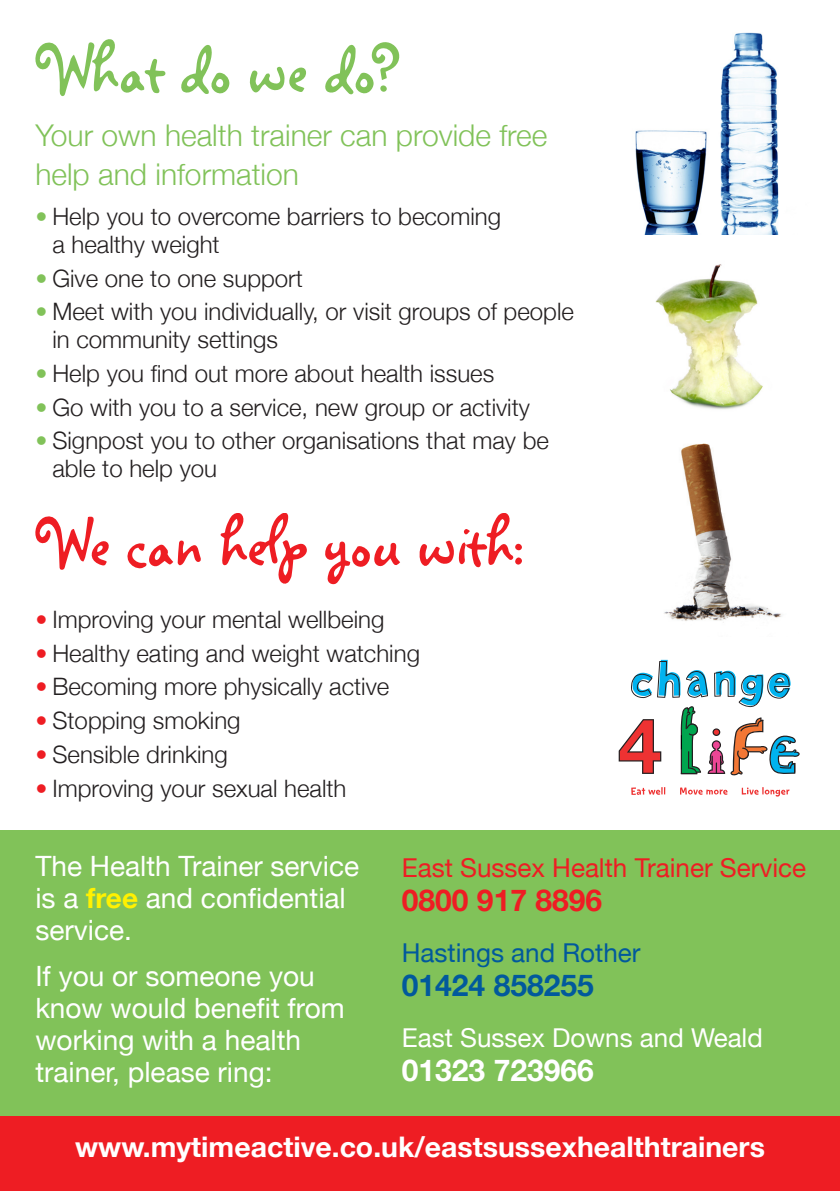
<style>
.page{position:relative;width:840px;height:1191px;background:#fff}
.page>*{position:absolute;margin:0;border:0;box-sizing:border-box;transform-origin:0 0}
.t1{font:300 30px/39.6px "Helvetica Neue";color:#81c259}
.t2{font:700 30px "Helvetica Neue";color:#ee1d23}
.t3{font:700 30px "Helvetica Neue";color:#01599c}
.t4{font:700 30px "Helvetica Neue";color:#fff}
.t5{font:700 28.4px "Helvetica Neue";color:#fff}
.t6{font:28px/32px "Helvetica Neue";color:#fff}
.t7{font:26px "Helvetica Neue";color:#ee1d23}
.t8{font:26px "Helvetica Neue";color:#fff}
.t9{font:26px "Helvetica Neue";color:#01599c}
.t10{font:300 24px/28px "Helvetica Neue";color:#231f20}
.s1{color:#81c259}
.s2{color:#ee1d23}
.s3{font-weight:700;color:#fff101}
</style>
<div class="page">
<div style="left:0;top:1115px;width:839px;height:76px;background:#ee1d23"></div>
<div style="left:0;top:829px;width:839px;height:286px;background:#81c259"></div>
<svg style="left:35px;top:39px;width:130px;height:57px"></svg>
<svg style="left:181px;top:44px;width:48px;height:50px"></svg>
<svg style="left:325px;top:42px;width:75px;height:53px"></svg>
<svg style="left:249px;top:66px;width:57px;height:27px"></svg>
<svg style="left:220px;top:513px;width:87px;height:71px"></svg>
<svg style="left:127px;top:540px;width:74px;height:29px"></svg>
<div style="left:515px;top:557px;width:6px;height:7px;background:#ee1d23;border-radius:50%"></div>
<div style="left:515px;top:543px;width:6px;height:7px;background:#ee1d23;border-radius:50%"></div>
<svg style="left:419px;top:513px;width:94px;height:55px"></svg>
<svg style="left:325px;top:541px;width:75px;height:43px"></svg>
<svg style="left:35px;top:516px;width:74px;height:54px"></svg>
<img style="left:635px;top:32px;width:144px;height:202px">
<img style="left:655px;top:264px;width:108px;height:146px">
<img style="left:664px;top:443px;width:118px;height:180px">
<svg style="left:631px;top:787px;width:34px;height:8px"></svg>
<svg style="left:680px;top:787px;width:47px;height:7px"></svg>
<svg style="left:741px;top:787px;width:48px;height:9px"></svg>
<svg style="left:618px;top:719px;width:43px;height:55px"></svg>
<svg style="left:707px;top:717px;width:92px;height:59px"></svg>
<svg style="left:631px;top:660px;width:76px;height:38px"></svg>
<svg style="left:714px;top:670px;width:76px;height:38px"></svg>
<svg style="left:680px;top:706px;width:20px;height:68px"></svg>
<p class="t1" style="left:35px;top:115px;width:513px">Your own health trainer can provide free help and information</p>
<p class="t10" style="left:52px;top:202px;width:450px;text-indent:-17px"><span class="s1">•</span> Help you to overcome barriers to becoming a healthy weight</p>
<p class="t10" style="left:35px;top:263px;width:269px"><span class="s1">•</span> Give one to one support</p>
<p class="t10" style="left:52px;top:297px;width:522px;text-indent:-17px"><span class="s1">•</span> Meet with you individually, or visit groups of people in community settings</p>
<p class="t10" style="left:35px;top:359px;width:460px"><span class="s1">•</span> Help you find out more about health issues</p>
<p class="t10" style="left:35px;top:393px;width:496px"><span class="s1">•</span> Go with you to a service, new group or activity</p>
<p class="t10" style="left:52px;top:426px;width:498px;text-indent:-17px"><span class="s1">•</span> Signpost you to other organisations that may be able to help you</p>
<p class="t10" style="left:35px;top:605px;width:350px"><span class="s2">•</span> Improving your mental wellbeing</p>
<p class="t10" style="left:35px;top:638px;width:386px"><span class="s2">•</span> Healthy eating and weight watching</p>
<p class="t10" style="left:35px;top:672px;width:355px"><span class="s2">•</span> Becoming more physically active</p>
<p class="t10" style="left:35px;top:706px;width:207px"><span class="s2">•</span> Stopping smoking</p>
<p class="t10" style="left:35px;top:740px;width:194px"><span class="s2">•</span> Sensible drinking</p>
<p class="t10" style="left:35px;top:773px;width:312px"><span class="s2">•</span> Improving your sexual health</p>
<p class="t6" style="left:35px;top:850px;width:325px">The Health Trainer service is a <span class="s3">free</span> and confidential service.</p>
<p class="t6" style="left:35px;top:959px;width:311px">If you or someone you know would benefit from working with a health trainer, please ring:</p>
<p class="t7" style="left:401px;top:852px;width:405px">East Sussex Health Trainer Service</p>
<p class="t2" style="left:401px;top:882px;width:202px">0800 917 8896</p>
<p class="t9" style="left:401px;top:937px;width:240px">Hastings and Rother</p>
<p class="t3" style="left:401px;top:967px;width:193px">01424 858255</p>
<p class="t8" style="left:401px;top:1022px;width:362px">East Sussex Downs and Weald</p>
<p class="t4" style="left:401px;top:1052px;width:193px">01323 723966</p>
<p class="t5" style="left:75px;top:1129px;width:691px">www.mytimeactive.co.uk/eastsussexhealthtrainers</p>
</div>
